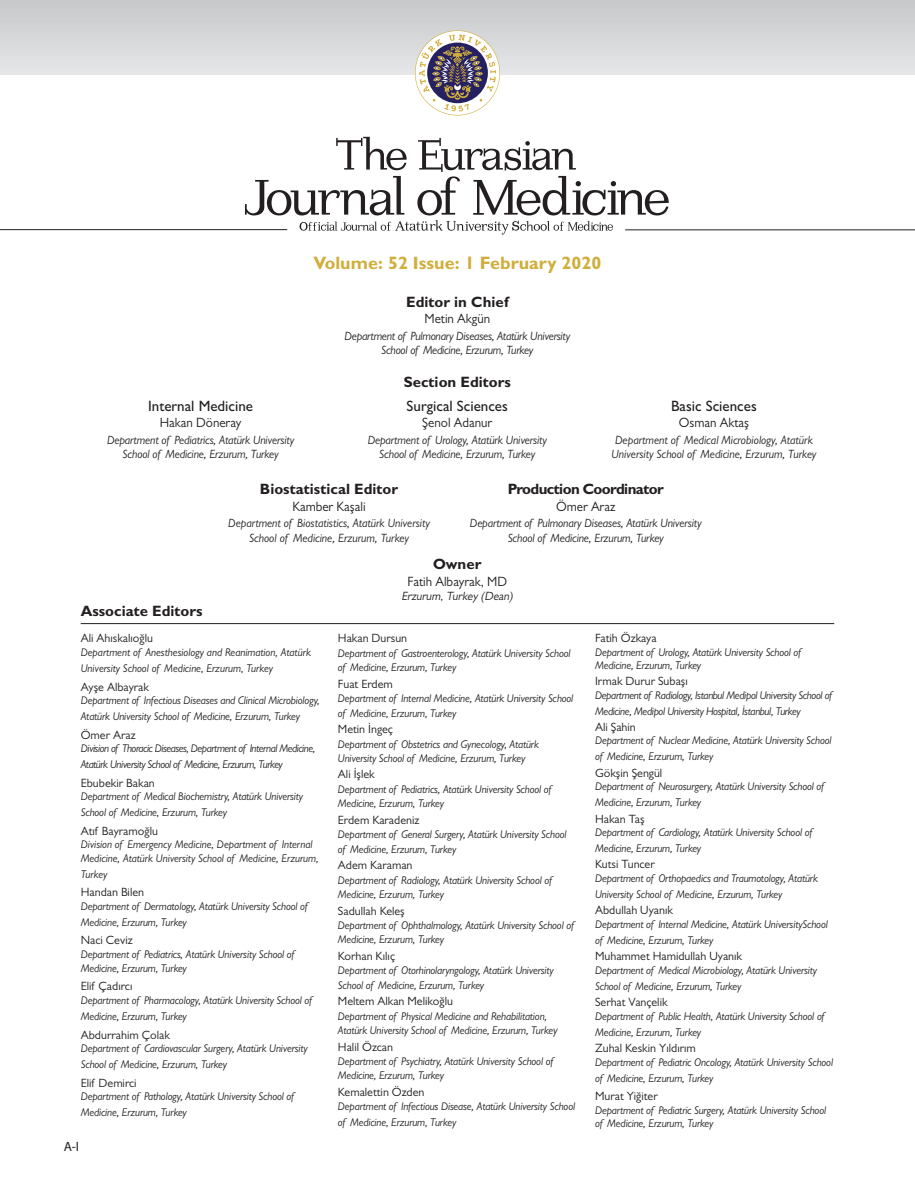
<style>
.page{position:relative;width:915px;height:1191px;background:#fff}
.page>*{position:absolute;margin:0;border:0;box-sizing:border-box;transform-origin:0 0}
.t1{font:700 18px "Gill Sans MT Pro";color:#d1ae3c}
.t2{font:700 15px "Gill Sans MT Pro";color:#231f20}
.t3{font:500 15px "Gill Sans MT Pro";color:#231f20}
.t4{font:700 15px "Gill Sans MT Pro";letter-spacing:-.04em;color:#231f20}
.t5{font:13.5px "Gill Sans MT Pro";color:#231f20;scale:.96 1}
.t6{font:13.5px "Myriad Pro";color:#231f20}
.t7{font:italic 12px/14.4px "Gill Sans MT Pro";letter-spacing:-.01em;color:#231f20;text-align:center;scale:.96 1}
.t8{font:12px "Gill Sans MT Pro";color:#231f20}
.t9{font:italic 12px "Gill Sans MT Pro";color:#231f20;scale:.96 1}
.t10{font:italic 11.25px/16.2px "Gill Sans MT Pro";letter-spacing:-.01em;color:#231f20;scale:.96 1}
.t11{font:italic 11.25px/16.2px "Gill Sans MT Pro";letter-spacing:-.03em;color:#231f20;scale:.96 1}
.t12{font:italic 11.25px/16.2px "Gill Sans MT Pro";letter-spacing:-.04em;color:#231f20;scale:.96 1}
.s1{font-size:12px}
</style>
<div class="page">
<div style="left:0;top:0;width:914px;height:75px;background:linear-gradient(to bottom,#c7c8ca,#e6e7e9)"></div>
<svg style="left:415px;top:30px;width:85px;height:85px"></svg>
<hr style="left:0;top:229px;width:287px;height:1px;background:#231f20">
<hr style="left:625px;top:230px;width:289px;height:1px;background:#231f20">
<svg style="left:245px;top:137px;width:423px;height:98px"></svg>
<hr style="left:81px;top:623px;width:752px;height:1px;background:#231f20">
<p class="t1" style="left:313px;top:251px;width:289px">Volume: 52 Issue: 1 February 2020</p>
<p class="t2" style="left:406px;top:293px;width:104px">Editor in Chief</p>
<p class="t5" style="left:424px;top:311px;width:70px">Metin Akgün</p>
<p class="t7" style="left:344px;top:328px;width:236px">Department of Pulmonary Diseases, Atatürk University<br>School of Medicine, Erzurum, Turkey</p>
<p class="t3" style="left:148px;top:397px;width:106px">Internal Medicine</p>
<p class="t5" style="left:160px;top:415px;width:87px">Hakan Döneray</p>
<p class="t7" style="left:107px;top:432px;width:196px">Department of Pediatrics, Atatürk University<br>School of Medicine, Erzurum, Turkey</p>
<p class="t2" style="left:403px;top:373px;width:109px">Section Editors</p>
<p class="t3" style="left:406px;top:397px;width:103px">Surgical Sciences</p>
<p class="t5" style="left:422px;top:415px;width:74px">Şenol Adanur</p>
<p class="t7" style="left:367px;top:432px;width:188px">Department of Urology, Atatürk University<br>School of Medicine, Erzurum, Turkey</p>
<p class="t3" style="left:671px;top:397px;width:87px">Basic Sciences</p>
<p class="t5" style="left:678px;top:415px;width:74px">Osman Aktaş</p>
<p class="t7" style="left:611px;top:432px;width:215px;text-align:left">Department of Medical Microbiology, Atatürk<br>University School of Medicine, Erzurum, Turkey</p>
<p class="t2" style="left:260px;top:480px;width:140px">Biostatistical Editor</p>
<p class="t5" style="left:292px;top:498px;width:78px">Kamber Kaşali</p>
<p class="t7" style="left:228px;top:516px;width:211px">Department of Biostatistics, Atatürk University<br>School of Medicine, Erzurum, Turkey</p>
<p class="t4" style="left:507px;top:480px;width:157px">Production Coordinator</p>
<p class="t5" style="left:556px;top:498px;width:63px">Ömer Araz</p>
<p class="t7" style="left:469px;top:516px;width:243px">Department of Pulmonary Diseases, Atatürk University<br>School of Medicine, Erzurum, Turkey</p>
<p class="t2" style="left:81px;top:601px;width:123px">Associate Editors</p>
<p class="t8" style="left:81px;top:631px;width:74px">Ali Ahıskalıoğlu</p>
<p class="t10" style="left:81px;top:644px;width:241px">Department of Anesthesiology and Reanimation, Atatürk<br>University School of Medicine, Erzurum, Turkey</p>
<p class="t8" style="left:81px;top:679px;width:70px">Ayşe Albayrak</p>
<p class="t10" style="left:81px;top:692px;width:250px">Department of Infectious Diseases and Clinical Microbiology,<br>Atatürk University School of Medicine, Erzurum, Turkey</p>
<p class="t8" style="left:81px;top:727px;width:56px">Ömer Araz</p>
<p class="t12" style="left:81px;top:740px;width:246px">Division of Thoracic Diseases, Department of Internal Medicine,<br>Atatürk University School of Medicine, Erzurum, Turkey</p>
<p class="t8" style="left:81px;top:775px;width:76px">Ebubekir Bakan</p>
<p class="t10" style="left:81px;top:788px;width:233px">Department of Medical Biochemistry, Atatürk University<br>School of Medicine, Erzurum, Turkey</p>
<p class="t8" style="left:81px;top:823px;width:79px">Atıf Bayramoğlu</p>
<p class="t10" style="left:81px;top:837px;width:249px;line-height:13.5px">Division of Emergency Medicine, Department of Internal<br>Medicine, Atatürk University School of Medicine, Erzurum,</p>
<p class="t10" style="left:81px;top:866px;width:29px">Turkey</p>
<p class="t8" style="left:81px;top:885px;width:65px">Handan Bilen</p>
<p class="t10" style="left:81px;top:897px;width:238px">Department of Dermatology, Atatürk University School of<br>Medicine, Erzurum, Turkey</p>
<p class="t8" style="left:81px;top:933px;width:53px">Naci Ceviz</p>
<p class="t10" style="left:81px;top:946px;width:224px;line-height:14.4px">Department of Pediatrics, Atatürk University School of<br>Medicine, Erzurum, Turkey</p>
<p class="t8" style="left:81px;top:979px;width:53px">Elif Çadırcı</p>
<p class="t10" style="left:81px;top:992px;width:242px">Department of Pharmacology, Atatürk University School of<br>Medicine, Erzurum, Turkey</p>
<p class="t8" style="left:81px;top:1027px;width:91px">Abdurrahim Çolak</p>
<p class="t10" style="left:81px;top:1040px;width:238px">Department of Cardiovascular Surgery, Atatürk University<br>School of Medicine, Erzurum, Turkey</p>
<p class="t8" style="left:81px;top:1075px;width:57px">Elif Demirci</p>
<p class="t10" style="left:81px;top:1088px;width:223px">Department of Pathology, Atatürk University School of<br>Medicine, Erzurum, Turkey</p>
<p class="t6" style="left:64px;top:1137px;width:17px">A-I</p>
<p class="t2" style="left:433px;top:555px;width:50px">Owner</p>
<p class="t5" style="left:407px;top:573px;width:105px">Fatih Albayrak, MD</p>
<p class="t9" style="left:401px;top:589px;width:120px">Erzurum,Turkey (Dean)</p>
<p class="t8" style="left:338px;top:631px;width:71px">Hakan Dursun</p>
<p class="t10" style="left:338px;top:646px;width:244px;line-height:14.4px">Department of Gastroenterology, Atatürk University School of Medicine, Erzurum, Turkey</p>
<p class="t8" style="left:338px;top:676px;width:56px">Fuat Erdem</p>
<p class="t10" style="left:338px;top:691px;width:247px;line-height:14.4px">Department of Internal Medicine, Atatürk University School of Medicine, Erzurum, Turkey</p>
<p class="t8" style="left:338px;top:722px;width:57px">Metin İngeç</p>
<p class="t10" style="left:338px;top:736px;width:211px;line-height:14.4px">Department of Obstetrics and Gynecology, Atatürk<br>University School of Medicine, Erzurum, Turkey</p>
<p class="t8" style="left:338px;top:767px;width:38px">Ali İşlek</p>
<p class="t10" style="left:338px;top:782px;width:224px;line-height:14.4px">Department of Pediatrics, Atatürk University School of<br>Medicine, Erzurum, Turkey</p>
<p class="t8" style="left:338px;top:812px;width:83px">Erdem Karadeniz</p>
<p class="t10" style="left:338px;top:827px;width:240px;line-height:14.4px">Department of General Surgery, Atatürk University School of Medicine, Erzurum, Turkey</p>
<p class="t8" style="left:338px;top:858px;width:76px">Adem Karaman</p>
<p class="t10" style="left:338px;top:872px;width:224px;line-height:14.4px">Department of Radiology, Atatürk University School of<br>Medicine, Erzurum, Turkey</p>
<p class="t8" style="left:338px;top:903px;width:68px">Sadullah Keleş</p>
<p class="t10" style="left:338px;top:917px;width:247px;line-height:14.4px">Department of Ophthalmology, Atatürk University School of<br>Medicine, Erzurum, Turkey</p>
<p class="t8" style="left:338px;top:948px;width:59px">Korhan Kılıç</p>
<p class="t10" style="left:338px;top:963px;width:226px;line-height:14.4px">Department of Otorhinolaryngology, Atatürk University<br>School of Medicine, Erzurum, Turkey</p>
<p class="t8" style="left:338px;top:994px;width:117px">Meltem Alkan Melikoğlu</p>
<p class="t10" style="left:338px;top:1008px;width:230px;line-height:14.4px">Department of Physical Medicine and Rehabilitation,<br>Atatürk University School of Medicine, Erzurum, Turke<span class="s1">y</span></p>
<p class="t8" style="left:338px;top:1039px;width:57px">Halil Özcan</p>
<p class="t10" style="left:338px;top:1053px;width:225px;line-height:14.4px">Department of Psychiatry, Atatürk University School of<br>Medicine, Erzurum, Turkey</p>
<p class="t8" style="left:338px;top:1084px;width:88px">Kemalettin Özden</p>
<p class="t10" style="left:338px;top:1098px;width:248px">Department of Infectious Disease, Atatürk University School of Medicine, Erzurum, Turkey</p>
<p class="t8" style="left:595px;top:631px;width:63px">Fatih Özkaya</p>
<p class="t10" style="left:595px;top:645px;width:216px;line-height:13.5px">Department of Urology, Atatürk University School of<br>Medicine, Erzurum, Turkey</p>
<p class="t8" style="left:595px;top:674px;width:94px">Irmak Durur Subaşı</p>
<p class="t11" style="left:595px;top:686px;width:248px">Department of Radiology, Istanbul Medipol University School of<br>Medicine, Medipol University Hospital, İstanbul, Turkey</p>
<p class="t8" style="left:595px;top:720px;width:42px">Ali Şahin</p>
<p class="t10" style="left:595px;top:732px;width:248px">Department of Nuclear Medicine, Atatürk University School of Medicine, Erzurum, Turkey</p>
<p class="t8" style="left:595px;top:765px;width:69px">Gökşin Şengül</p>
<p class="t10" style="left:595px;top:778px;width:240px">Department of Neurosurgery, Atatürk University School of<br>Medicine, Erzurum, Turkey</p>
<p class="t8" style="left:595px;top:811px;width:51px">Hakan Taş</p>
<p class="t10" style="left:595px;top:824px;width:227px">Department of Cardiology, Atatürk University School of<br>Medicine, Erzurum, Turkey</p>
<p class="t8" style="left:595px;top:857px;width:61px">Kutsi Tuncer</p>
<p class="t10" style="left:595px;top:870px;width:233px">Department of Orthopaedics and Traumotology, Atatürk<br>University School of Medicine, Erzurum, Turkey</p>
<p class="t8" style="left:595px;top:903px;width:79px">Abdullah Uyanık</p>
<p class="t10" style="left:595px;top:916px;width:244px">Department of Internal Medicine, Atatürk UniversitySchool of Medicine, Erzurum, Turkey</p>
<p class="t8" style="left:595px;top:949px;width:148px">Muhammet Hamidullah Uyanık</p>
<p class="t10" style="left:595px;top:961px;width:232px">Department of Medical Microbiology, Atatürk University<br>School of Medicine, Erzurum, Turkey</p>
<p class="t8" style="left:595px;top:995px;width:74px">Serhat Vançelik</p>
<p class="t10" style="left:595px;top:1007px;width:240px">Department of Public Health, Atatürk University School of<br>Medicine, Erzurum, Turkey</p>
<p class="t8" style="left:595px;top:1041px;width:102px">Zuhal Keskin Yıldırım</p>
<p class="t10" style="left:595px;top:1053px;width:249px">Department of Pediatric Oncology, Atatürk University School of Medicine, Erzurum, Turkey</p>
<p class="t8" style="left:595px;top:1089px;width:64px">Murat Yiğiter</p>
<p class="t10" style="left:595px;top:1103px;width:242px;line-height:13.5px">Department of Pediatric Surgery, Atatürk University School of Medicine, Erzurum, Turkey</p>
</div>
